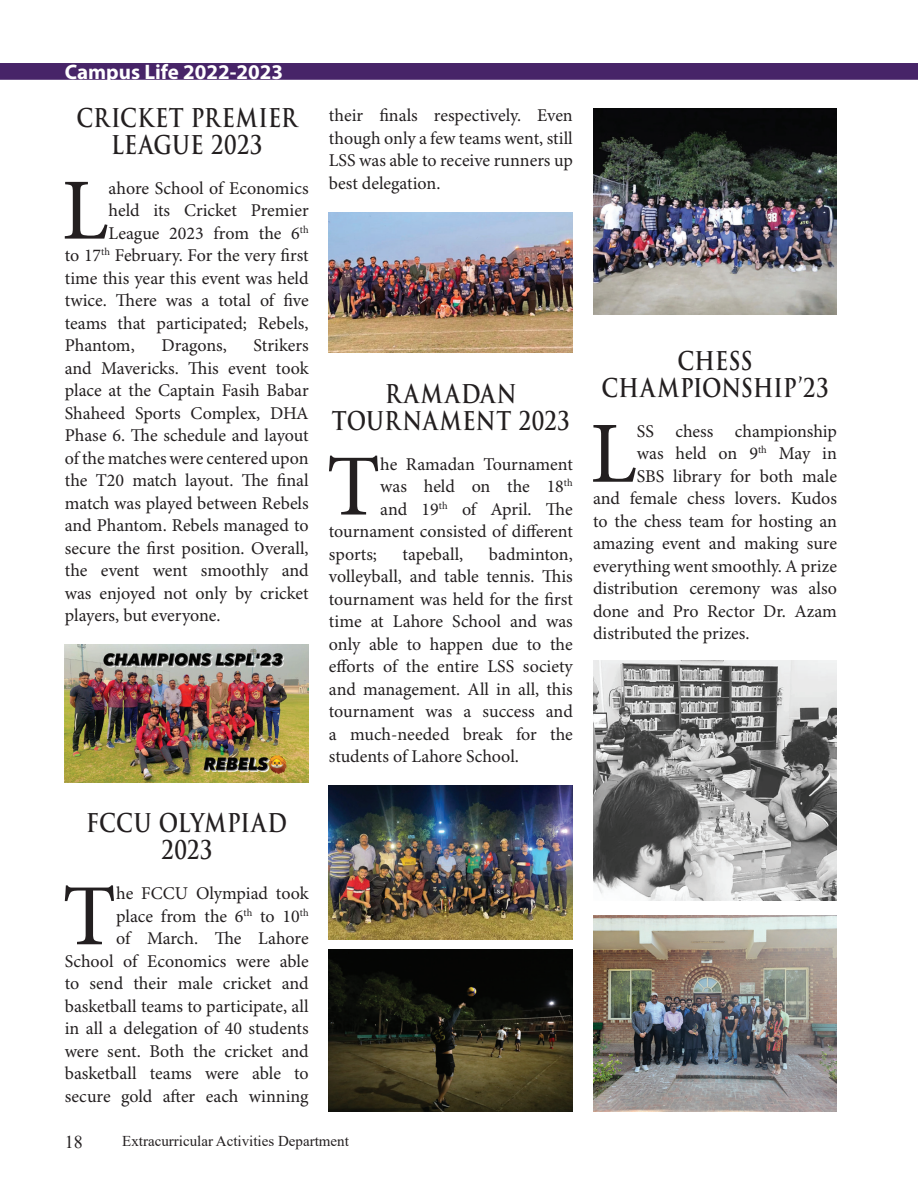
<style>
.page{position:relative;width:918px;height:1202px;background:#fff}
.page>*{position:absolute;margin:0;border:0;box-sizing:border-box;transform-origin:0 0}
.t1{font:87.3px "Minion Pro";color:#231f20}
.t2{font:700 25.2px/27px "Trajan Pro";letter-spacing:.015em;color:#231f20;text-align:center;scale:.83 1}
.t3{font:700 21px "Myriad Pro";color:#fff}
.t4{font:18px/22.5px "Minion Pro";letter-spacing:-.005em;color:#231f20;text-align:justify}
.t5{font:18px "Times New Roman";color:#231f20}
.t6{font:15px "Times New Roman";color:#231f20}
</style>
<div class="page">
<div style="left:0;top:63px;width:918px;height:17px;background:#472468"></div>
<img style="left:65px;top:645px;width:244px;height:137px">
<img style="left:329px;top:212px;width:244px;height:140px">
<img style="left:329px;top:786px;width:244px;height:153px">
<img style="left:593px;top:108px;width:244px;height:206px">
<img style="left:593px;top:661px;width:244px;height:239px">
<img style="left:593px;top:915px;width:244px;height:196px">
<img style="left:329px;top:949px;width:244px;height:163px">
<p class="t3" style="left:65px;top:58px;width:220px">Campus Life 2022-2023</p>
<h2 class="t2" style="left:76px;top:104px;width:267px">CRICKET PREMIER<br>LEAGUE 2023</h2>
<h1 class="t1" style="left:62px;top:158px;width:48px">L</h1>
<p class="t4" style="left:109px;top:177px;width:202px">ahore School of Economics</p>
<p class="t4" style="left:109px;top:200px;width:202px">held its Cricket Premier</p>
<p class="t4" style="left:109px;top:222px;width:202px">League 2023 from the 6<sup>th</sup></p>
<p class="t4" style="left:65px;top:245px;width:245px">to 17<sup>th</sup> February. For the very first</p>
<p class="t4" style="left:65px;top:267px;width:245px">time this year this event was held</p>
<p class="t4" style="left:65px;top:290px;width:245px">twice. There was a total of five</p>
<p class="t4" style="left:65px;top:312px;width:245px">teams that participated; Rebels,</p>
<p class="t4" style="left:65px;top:335px;width:72px">Phantom,</p>
<p class="t4" style="left:162px;top:335px;width:67px">Dragons,</p>
<p class="t4" style="left:65px;top:335px;width:245px;text-indent:189px">Strikers and Mavericks. This event took place at the Captain Fasih Babar Shaheed Sports Complex, DHA Phase 6. The schedule and layout of the matches were centered upon the T20 match layout. The final match was played between Rebels and Phantom. Rebels managed to secure the first position. Overall, the event went smoothly and was enjoyed not only by cricket players, but everyone.</p>
<p class="t4" style="left:329px;top:105px;width:245px">their finals respectively. Even though only a few teams went, still LSS was able to receive runners up best delegation.</p>
<h2 class="t2" style="left:332px;top:380px;width:288px">RAMADAN<br>TOURNAMENT 2023</h2>
<h1 class="t1" style="left:327px;top:434px;width:55px">T</h1>
<p class="t4" style="left:380px;top:453px;width:194px">he Ramadan Tournament</p>
<p class="t4" style="left:380px;top:476px;width:194px">was held on the 18<sup>th</sup></p>
<p class="t4" style="left:380px;top:498px;width:194px">and 19<sup>th</sup> of April. The</p>
<p class="t4" style="left:329px;top:521px;width:245px">tournament consisted of different</p>
<p class="t4" style="left:329px;top:543px;width:50px">sports;</p>
<p class="t4" style="left:403px;top:543px;width:62px">tapeball,</p>
<p class="t4" style="left:329px;top:543px;width:245px;text-indent:160px">badminton, volleyball, and table tennis. This tournament was held for the first time at Lahore School and was only able to happen due to the efforts of the entire LSS society and management. All in all, this tournament was a success and a much-needed break for the students of Lahore School.</p>
<h2 class="t2" style="left:601px;top:347px;width:275px">CHESS<br>CHAMPIONSHIP’23</h2>
<h1 class="t1" style="left:590px;top:401px;width:48px">L</h1>
<p class="t4" style="left:637px;top:420px;width:202px">SS chess championship</p>
<p class="t4" style="left:637px;top:443px;width:202px">was held on 9<sup>th</sup> May in</p>
<p class="t4" style="left:637px;top:465px;width:202px">SBS library for both male</p>
<p class="t4" style="left:593px;top:488px;width:245px">and female chess lovers. Kudos</p>
<p class="t4" style="left:593px;top:510px;width:245px">to the chess team for hosting an</p>
<p class="t4" style="left:593px;top:533px;width:245px">amazing event and making sure</p>
<p class="t4" style="left:593px;top:555px;width:245px">everything went smoothly. A prize</p>
<p class="t4" style="left:593px;top:578px;width:245px">distribution ceremony was also</p>
<p class="t4" style="left:593px;top:600px;width:245px">done and Pro Rector Dr. Azam</p>
<p class="t4" style="left:593px;top:623px;width:158px">distributed the prizes.</p>
<h2 class="t2" style="left:86px;top:810px;width:244px">FCCU OLYMPIAD<br>2023</h2>
<h1 class="t1" style="left:62px;top:864px;width:55px">T</h1>
<p class="t4" style="left:65px;top:883px;width:245px;text-align:right">he FCCU Olympiad took<br>place from the 6<sup>th</sup> to 10<sup>th<br></sup>of March. The Lahore<br>School of Economics were able to send their male cricket and basketball teams to participate, all in all a delegation of 40 students were sent. Both the cricket and basketball teams were able to secure gold after each winning</p>
<p class="t5" style="left:65px;top:1129px;width:19px">18</p>
<p class="t6" style="left:122px;top:1130px;width:228px">Extracurricular Activities Department</p>
</div>
